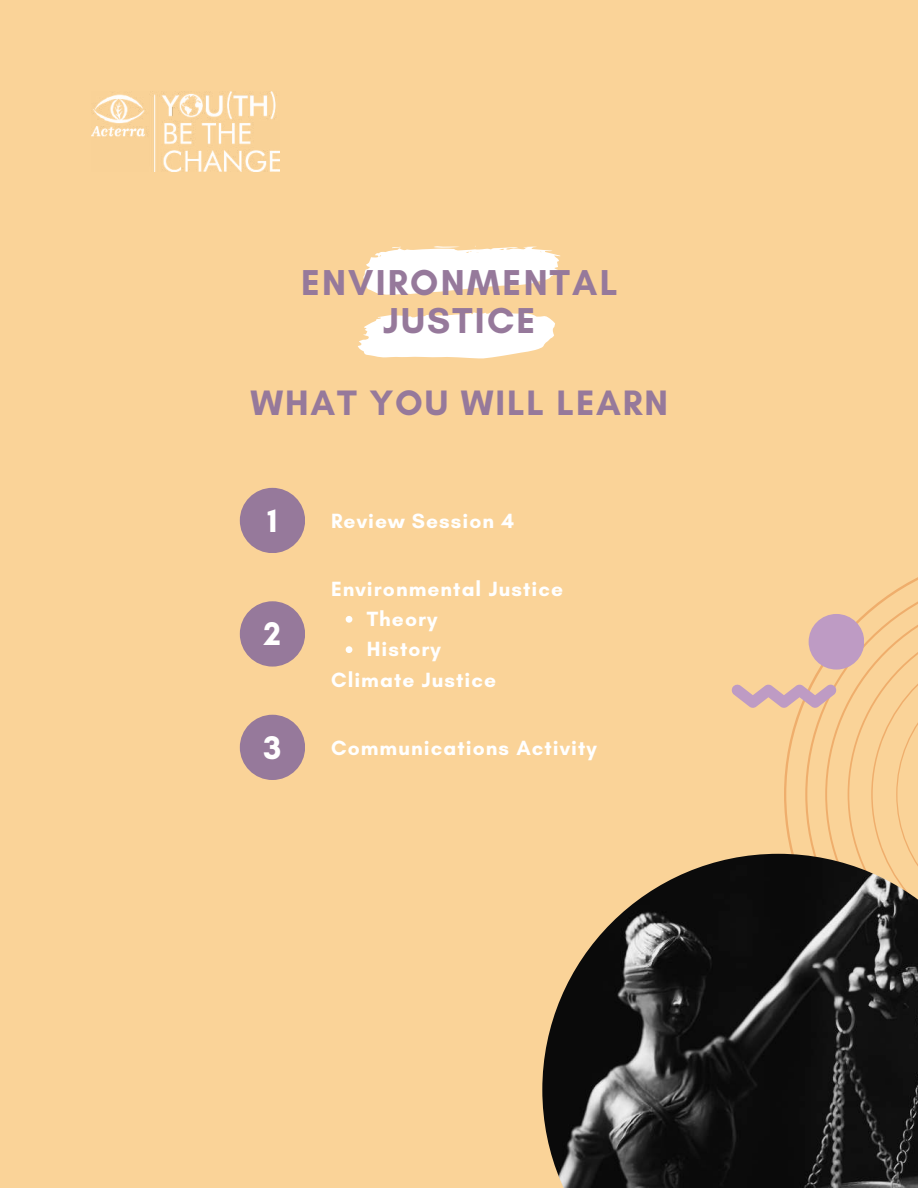
<style>
.page{position:relative;width:918px;height:1188px;background:#fad398}
.page>*{position:absolute;margin:0;border:0;box-sizing:border-box;transform-origin:0 0}
.t1{font:700 36.75px/38.2px "Glacial Indifference";letter-spacing:.06em;color:#96799b;text-align:center}
.t2{font:700 36px "Glacial Indifference";letter-spacing:.05em;color:#96799b}
.t3{font:700 33.3px "Glacial Indifference";color:#fff}
.t4{font:700 21px "Glacial Indifference";letter-spacing:.05em;color:#fff}
</style>
<div class="page">
<img style="left:92px;top:92px;width:188px;height:80px">
<svg style="left:358px;top:312px;width:197px;height:46px"></svg>
<svg style="left:363px;top:246px;width:197px;height:49px"></svg>
<div style="left:240px;top:601px;width:65px;height:66px;background:#96799b;border-radius:50%"></div>
<svg style="left:346px;top:616px;width:6px;height:7px"></svg>
<svg style="left:346px;top:646px;width:6px;height:7px"></svg>
<div style="left:240px;top:715px;width:65px;height:65px;background:#96799b;border-radius:50%"></div>
<div style="left:240px;top:488px;width:65px;height:65px;background:#96799b;border-radius:50%"></div>
<svg style="left:732px;top:593px;width:186px;height:261px"></svg>
<div style="left:809px;top:614px;width:55px;height:55px;background:#be9bc4;border-radius:50%"></div>
<img style="left:542px;top:854px;width:376px;height:334px">
<h1 class="t1" style="left:301px;top:263px;width:318px">ENVIRONMENTAL<br>JUSTICE</h1>
<h2 class="t2" style="left:251px;top:380px;width:419px">WHAT YOU WILL LEARN</h2>
<h3 class="t3" style="left:267px;top:500px;width:11px">1</h3>
<p class="t4" style="left:331px;top:508px;width:185px">Review Session 4</p>
<h3 class="t3" style="left:264px;top:614px;width:19px">2</h3>
<p class="t4" style="left:331px;top:576px;width:234px">Environmental Justice</p>
<p class="t4" style="left:367px;top:606px;width:72px">Theory</p>
<p class="t4" style="left:367px;top:636px;width:76px">History</p>
<p class="t4" style="left:331px;top:667px;width:167px">Climate Justice</p>
<h3 class="t3" style="left:263px;top:727px;width:19px">3</h3>
<p class="t4" style="left:331px;top:735px;width:267px">Communications Activity</p>
</div>
